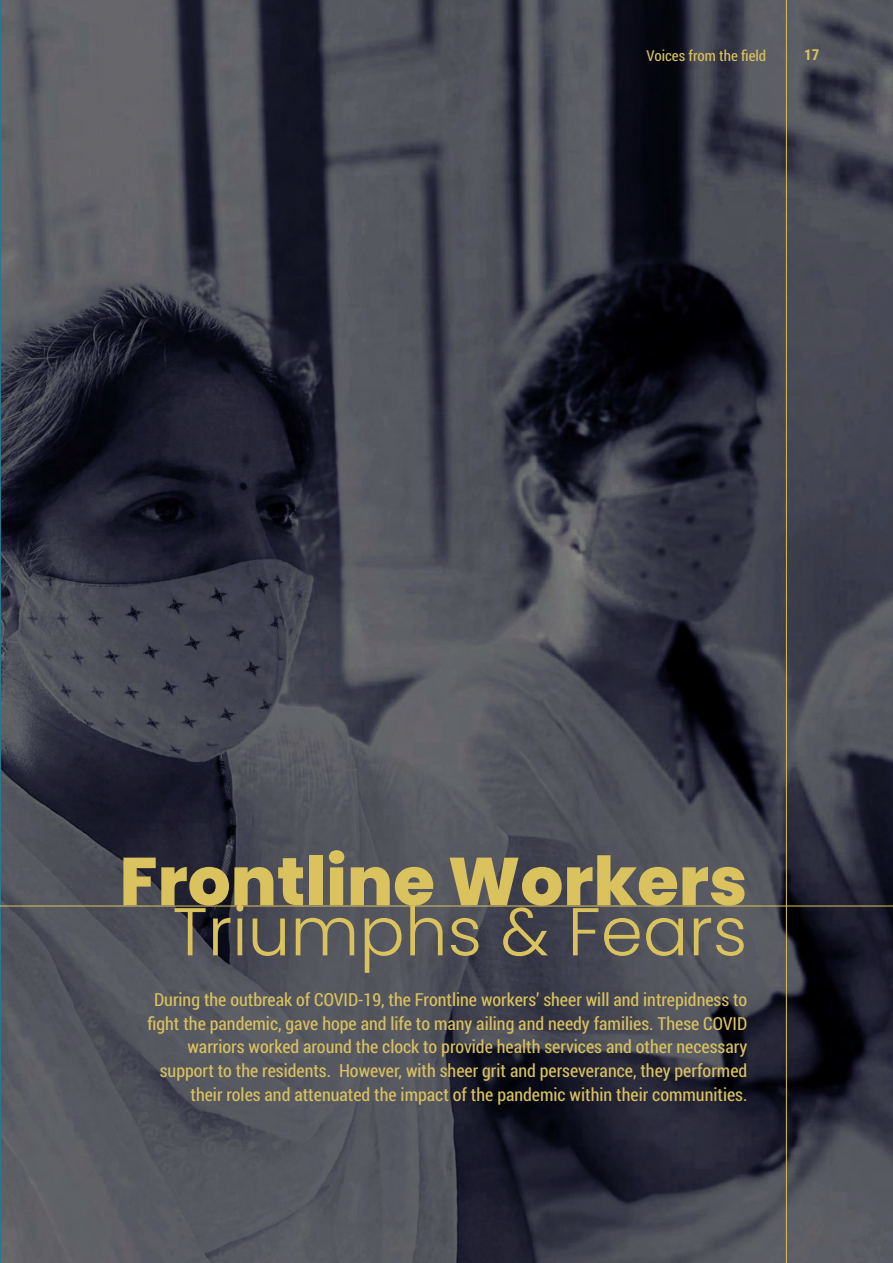
<style>
.page{position:relative;width:893px;height:1263px;background:#fff}
.page>*{position:absolute;margin:0;border:0;box-sizing:border-box;transform-origin:0 0}
.t1{font:800 67.5px "Poppins";color:#dac25e}
.t2{font:300 67.5px "Poppins";color:#dac25e}
.t3{font:18px/23.7px "Roboto Condensed";color:#dac25e;text-align:right}
.t4{font:15px "Roboto Condensed";color:#dac25e}
.t5{font:700 15px "Roboto Condensed";color:#dac25e}
</style>
<div class="page">
<img style="left:1px;top:0;width:892px;height:1263px">
<hr style="left:0;top:0;width:1px;height:1263px;background:#28798f">
<hr style="left:786px;top:0;width:1px;height:1263px;background:#dac25e">
<hr style="left:0;top:906px;width:893px;height:1px;background:#dac25e">
<p class="t4" style="left:647px;top:45px;width:121px">Voices from the field</p>
<p class="t5" style="left:804px;top:49px;width:17px">17</p>
<h1 class="t1" style="left:120px;top:834px;width:629px">Frontline Workers</h1>
<h1 class="t2" style="left:173px;top:884px;width:576px">Triumphs &amp; Fears</h1>
<p class="t3" style="left:147px;top:987px;width:601px">During the outbreak of COVID-19, the Frontline workers’ sheer will and intrepidness to fight the pandemic, gave hope and life to many ailing and needy families. These COVID warriors worked around the clock to provide health services and other necessary support to the residents. However, with sheer grit and perseverance, they performed their roles and attenuated the impact of the pandemic within their communities.</p>
</div>
